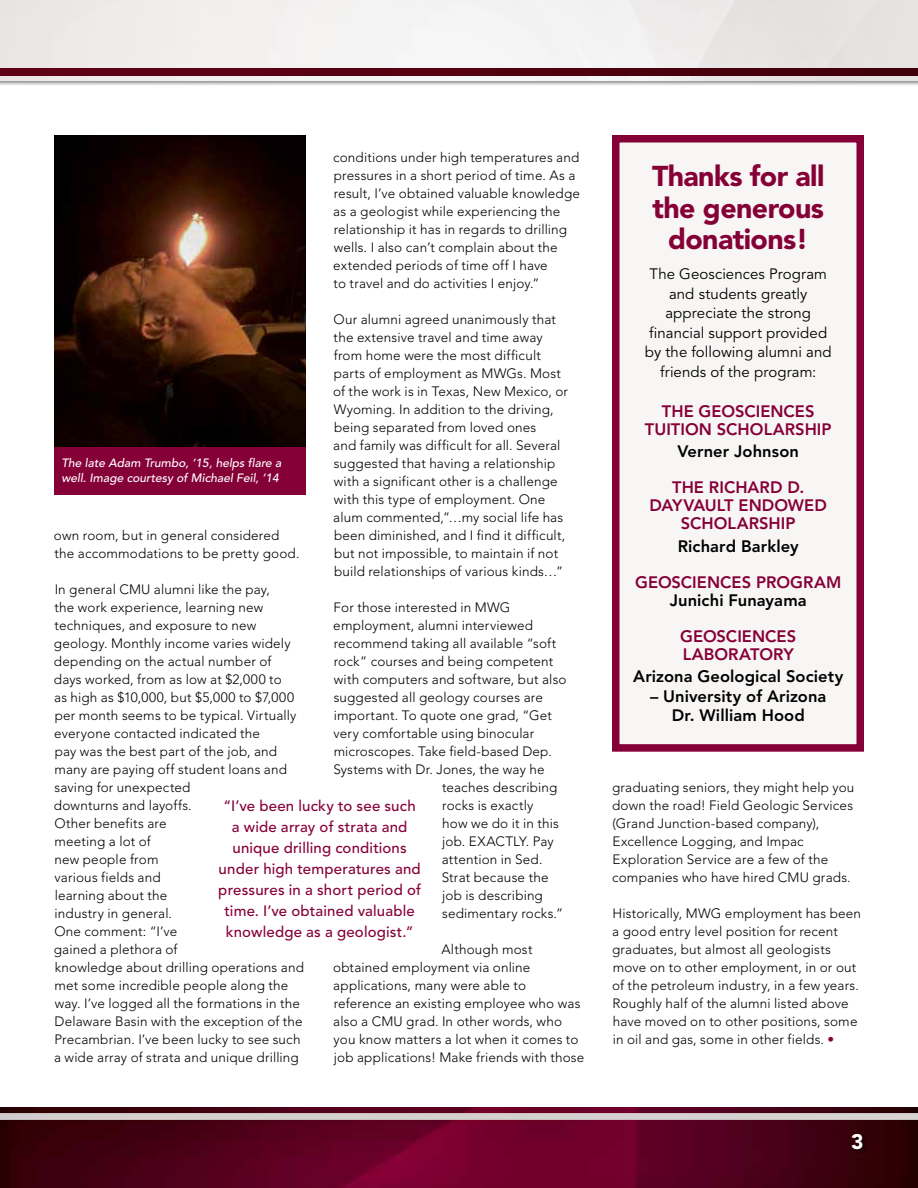
<style>
.page{position:relative;width:918px;height:1188px;background:#fff}
.page>*{position:absolute;margin:0;border:0;box-sizing:border-box;transform-origin:0 0}
.t1{font:900 28.5px/31.5px "Avenir";letter-spacing:-.02em;color:#860038;text-align:center}
.t2{font:900 21px "Avenir";color:#fff}
.t3{font:800 16.5px/18px "Avenir";color:#860038;text-align:center}
.t4{font:800 16.5px/19.5px "Avenir";letter-spacing:.005em;color:#000;text-align:center}
.t5{font:500 15px/21px "Avenir";letter-spacing:.01em;color:#860038;text-align:center}
.t6{font:15px/19.5px "Avenir";letter-spacing:.005em;color:#000;text-align:center}
.t7{font:300 13.5px/18px "Avenir";letter-spacing:.01em;color:#000}
.t8{font:italic 500 12px/14.2px "Avenir";color:#fff}
.s1{color:#860038}
</style>
<div class="page">
<div style="left:0;top:0;width:918px;height:87px;background:#000;opacity:.45"></div>
<img style="left:0;top:0;width:918px;height:81px">
<img style="left:0;top:1107px;width:918px;height:81px">
<img style="left:0;top:1113px;width:918px;height:7px">
<img style="left:0;top:69px;width:918px;height:6px">
<div style="left:851px;top:1133px;width:17px;height:21px;background:#000;opacity:.75"></div>
<img style="left:54px;top:135px;width:252px;height:312px">
<div style="left:54px;top:447px;width:252px;height:48px;background:#860038"></div>
<div style="left:612px;top:135px;width:252px;height:617px;background:#f8f6f4;border:8px solid #860038"></div>
<p class="t7" style="left:333px;top:148px;width:248px">conditions under high temperatures and pressures in a short period of time. As a result, I’ve obtained valuable knowledge as a geologist while experiencing the relationship it has in regards to drilling wells. I also can’t complain about the extended periods of time off I have<br>to travel and do activities I enjoy.”</p>
<p class="t7" style="left:333px;top:310px;width:237px">Our alumni agreed unanimously that the extensive travel and time away from home were the most difficult parts of employment as MWGs. Most of the work is in Texas, New Mexico, or Wyoming. In addition to the driving, being separated from loved ones<br>and family was difficult for all. Several suggested that having a relationship with a significant other is a challenge with this type of employment. One alum commented,”…my social life has been diminished, and I find it difficult, but not impossible, to maintain if not build relationships of various kinds…”</p>
<p class="t7" style="left:334px;top:598px;width:178px">For those interested in MWG</p>
<p class="t7" style="left:333px;top:616px;width:201px">employment, alumni interviewed</p>
<p class="t7" style="left:334px;top:634px;width:224px">recommend taking all available “soft</p>
<p class="t7" style="left:334px;top:652px;width:221px">rock” courses and being competent</p>
<p class="t7" style="left:334px;top:670px;width:234px">with computers and software, but also</p>
<p class="t7" style="left:334px;top:688px;width:211px">suggested all geology courses are</p>
<p class="t7" style="left:334px;top:706px;width:220px">important. To quote one grad, “Get</p>
<p class="t7" style="left:334px;top:724px;width:202px">very comfortable using binocular</p>
<p class="t7" style="left:334px;top:742px;width:220px">microscopes. Take field-based Dep.</p>
<p class="t7" style="left:333px;top:760px;width:213px">Systems with Dr. Jones, the way he</p>
<p class="t7" style="left:442px;top:778px;width:117px">teaches describing</p>
<p class="t7" style="left:442px;top:796px;width:93px">rocks is exactly</p>
<p class="t7" style="left:442px;top:814px;width:118px">how we do it in this</p>
<p class="t7" style="left:442px;top:832px;width:113px">job. EXACTLY. Pay</p>
<p class="t7" style="left:442px;top:850px;width:102px">attention in Sed.</p>
<p class="t7" style="left:442px;top:868px;width:108px">Strat because the</p>
<p class="t7" style="left:442px;top:886px;width:102px">job is describing</p>
<p class="t7" style="left:442px;top:904px;width:122px">sedimentary rocks.”</p>
<p class="t7" style="left:333px;top:940px;width:253px;text-indent:108px">Although most obtained employment via online applications, many were able to reference an existing employee who was also a CMU grad. In other words, who you know matters a lot when it comes to job applications! Make friends with those</p>
<p class="t8" style="left:61px;top:456px;width:222px">The late Adam Trumbo, ‘15, helps flare a well. Image courtesy of Michael Feil, ‘14</p>
<p class="t7" style="left:54px;top:526px;width:247px">own room, but in general considered the accommodations to be pretty good.</p>
<p class="t7" style="left:54px;top:580px;width:252px">In general CMU alumni like the pay,<br>the work experience, learning new techniques, and exposure to new geology. Monthly income varies widely depending on the actual number of<br>days worked, from as low at $2,000 to<br>as high as $10,000, but $5,000 to $7,000 per month seems to be typical. Virtually everyone contacted indicated the<br>pay was the best part of the job, and many are paying off student loans and saving for unexpected<br>downturns and layoffs.<br>Other benefits are<br>meeting a lot of<br>new people from<br>various fields and<br>learning about the<br>industry in general.<br>One comment: “I’ve<br>gained a plethora of<br>knowledge about drilling operations and met some incredible people along the way. I’ve logged all the formations in the<br>Delaware Basin with the exception of the<br>Precambrian. I’ve been lucky to see such a wide array of strata and unique drilling</p>
<p class="t5" style="left:218px;top:796px;width:204px">“I’ve been lucky to see such a wide array of strata and unique drilling conditions under high temperatures and pressures in a short period of time. I’ve obtained valuable knowledge as a geologist.”</p>
<h1 class="t1" style="left:652px;top:161px;width:174px">Thanks for all the generous donations!</h1>
<p class="t6" style="left:645px;top:265px;width:188px">The Geosciences Program and students greatly appreciate the strong financial support provided by the following alumni and friends of the program:</p>
<p class="t3" style="left:645px;top:402px;width:188px">THE GEOSCIENCES<br>TUITION SCHOLARSHIP</p>
<p class="t4" style="left:677px;top:442px;width:123px">Verner Johnson</p>
<p class="t3" style="left:650px;top:479px;width:179px">THE RICHARD D.<br>DAYVAULT ENDOWED<br>SCHOLARSHIP</p>
<p class="t4" style="left:678px;top:537px;width:123px">Richard Barkley</p>
<p class="t3" style="left:635px;top:573px;width:208px">GEOSCIENCES PROGRAM</p>
<p class="t4" style="left:670px;top:591px;width:138px">Junichi Funayama</p>
<p class="t3" style="left:680px;top:627px;width:118px;text-align:left">GEOSCIENCES<br>LABORATORY</p>
<p class="t4" style="left:633px;top:667px;width:212px">Arizona Geological Society</p>
<p class="t4" style="left:650px;top:687px;width:178px">– University of Arizona<br>Dr. William Hood</p>
<p class="t7" style="left:612px;top:778px;width:244px">graduating seniors, they might help you down the road! Field Geologic Services (Grand Junction-based company), Excellence Logging, and Impac Exploration Service are a few of the companies who have hired CMU grads.</p>
<p class="t7" style="left:612px;top:904px;width:251px">Historically, MWG employment has been a good entry level position for recent graduates, but almost all geologists move on to other employment, in or out of the petroleum industry, in a few years.<br>Roughly half of the alumni listed above have moved on to other positions, some in oil and gas, some in other fields. <span class="s1">•</span></p>
<h2 class="t2" style="left:851px;top:1129px;width:14px">3</h2>
</div>
